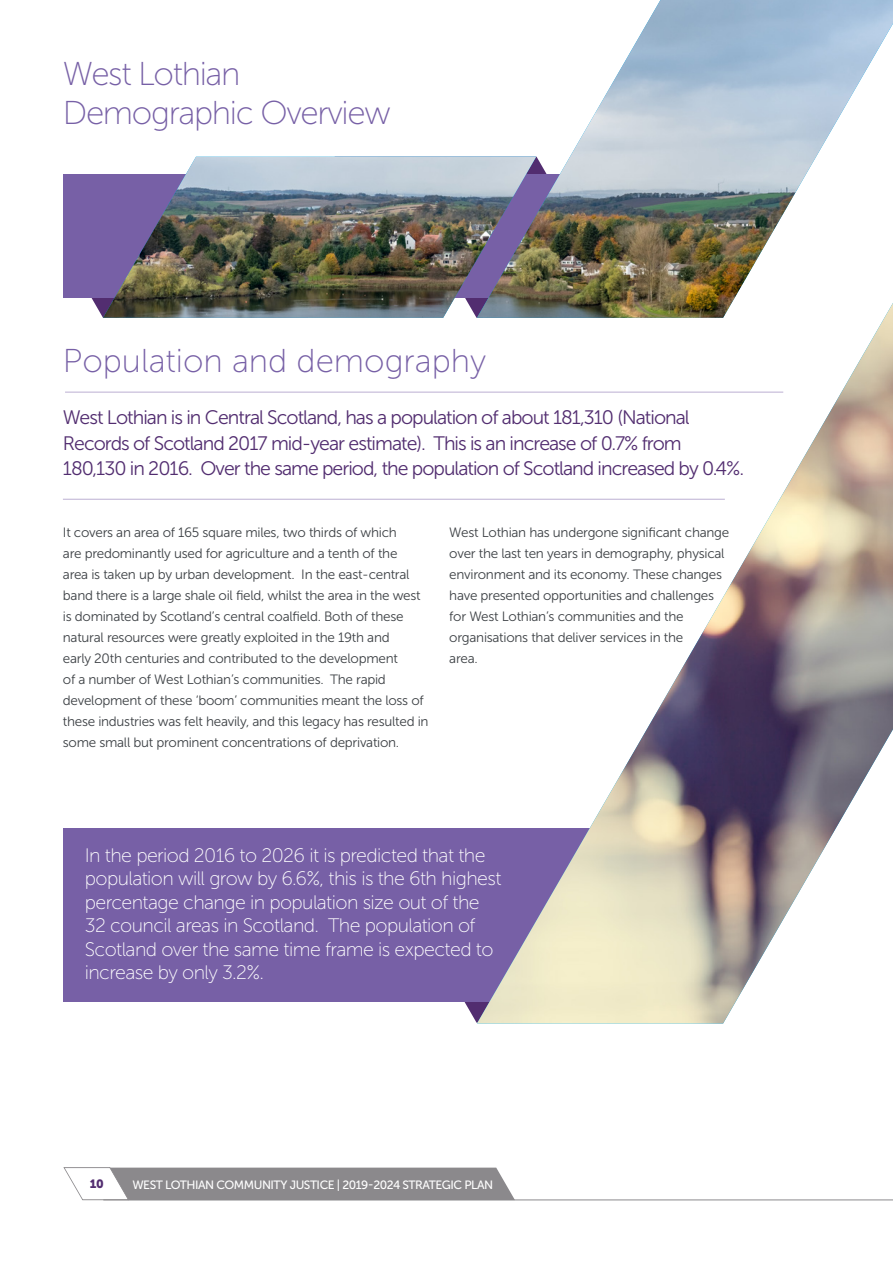
<style>
.page{position:relative;width:893px;height:1263px;background:#fff}
.page>*{position:absolute;margin:0;border:0;box-sizing:border-box;transform-origin:0 0}
.t1{font:33px/39.6px "Museo Sans 100";letter-spacing:-.04em;color:#7760a6}
.t2{font:33px "Museo Sans 100";color:#7760a6}
.t3{font:19.5px/23.4px "Museo Sans 100";letter-spacing:-.03em;color:#fff}
.t4{font:19.5px/25.5px "Museo Sans 300";letter-spacing:-.05em;color:#522d70}
.t5{font:13.5px/21px "Museo Sans 300";letter-spacing:-.02em;color:#3d4145}
.t6{font:12px "Museo Sans 500";letter-spacing:-.04em;color:#fff}
.t7{font:12px "Museo Sans 900";color:#522d70}
</style>
<div class="page">
<svg style="left:63px;top:1167px;width:452px;height:33px;background:#9c9b9d"></svg>
<svg style="left:68px;top:297px;width:35px;height:21px"></svg>
<div style="left:63px;top:174px;width:633px;height:123px;background:#7760a6"></div>
<img style="left:477px;top:0;width:416px;height:303px">
<img style="left:103px;top:157px;width:433px;height:161px">
<hr style="left:63px;top:499px;width:662px;height:1px;background:#bbafd2">
<hr style="left:65px;top:392px;width:718px;height:1px;background:#bbafd2">
<div style="left:63px;top:828px;width:633px;height:174px;background:#7760a6"></div>
<img style="left:477px;top:303px;width:416px;height:720px">
<hr style="left:103px;top:1200px;width:790px;height:1px;background:#8b898c">
<p class="t1" style="left:63px;top:54px;width:329px">West Lothian<br>Demographic Overview</p>
<p class="t2" style="left:63px;top:343px;width:425px">Population and demography</p>
<p class="t4" style="left:63px;top:405px;width:683px">West Lothian is in Central Scotland, has a population of about 181,310 (National<br>Records of Scotland 2017 mid-year estimate). This is an increase of 0.7% from<br>180,130 in 2016. Over the same period, the population of Scotland increased by 0.4%.</p>
<p class="t5" style="left:63px;top:522px;width:367px">It covers an area of 165 square miles, two thirds of which<br>are predominantly used for agriculture and a tenth of the<br>area is taken up by urban development. In the east-central band there is a large shale oil field, whilst the area in the west is dominated by Scotland’s central coalfield. Both of these natural resources were greatly exploited in the 19th and<br>early 20th centuries and contributed to the development<br>of a number of West Lothian’s communities. The rapid development of these ‘boom’ communities meant the loss of these industries was felt heavily, and this legacy has resulted in some small but prominent concentrations of deprivation.</p>
<p class="t5" style="left:449px;top:522px;width:281px">West Lothian has undergone significant change over the last ten years in demography, physical environment and its economy. These changes have presented opportunities and challenges for West Lothian’s communities and the organisations that deliver services in the<br>area.</p>
<p class="t3" style="left:85px;top:844px;width:418px">In the period 2016 to 2026 it is predicted that the population will grow by 6.6%, this is the 6th highest percentage change in population size out of the 32 council areas in Scotland. The population of Scotland over the same time frame is expected to increase by only 3.2%.</p>
<p class="t7" style="left:90px;top:1177px;width:16px">10</p>
<p class="t6" style="left:132px;top:1178px;width:362px">WEST LOTHIAN COMMUNITY JUSTICE | 2019-2024 STRATEGIC PLAN</p>
</div>
